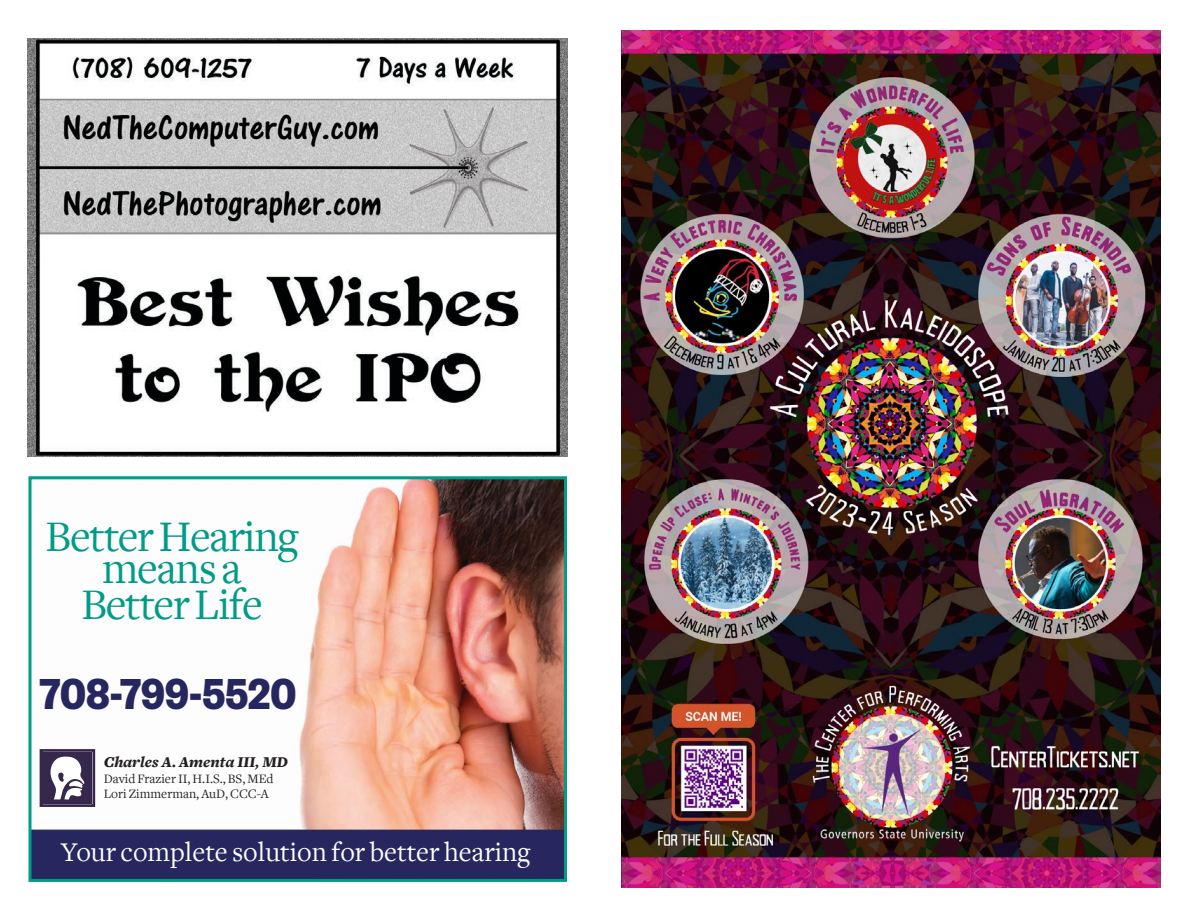
<style>
.page{position:relative;width:1188px;height:918px;background:#fff}
.page>*{position:absolute;margin:0;border:0;box-sizing:border-box;transform-origin:0 0}
.t1{font:700 47.7px "Founders Grotesk Cond";color:#26275e}
.t2{font:45.3px/36.3px "Freight Text";letter-spacing:-.03em;color:#009c87;text-align:center}
.t3{font:28.05px "Freight Text";color:#fff}
.t4{font:italic 900 15.6px "Freight Text";color:#231f20}
.t5{font:13.35px/15.8px "Freight Text";color:#231f20}
</style>
<div class="page">
<img style="left:621px;top:31px;width:540px;height:856px">
<img style="left:32px;top:480px;width:531px;height:398px">
<div style="left:28px;top:476px;width:539px;height:406px;border:3px solid #009c87"></div>
<div style="left:43px;top:752px;width:49px;height:52px;background:#36274d"></div>
<div style="left:40px;top:749px;width:55px;height:58px;border:3px solid #36274d"></div>
<svg style="left:51px;top:757px;width:34px;height:42px"></svg>
<img style="left:28px;top:38px;width:540px;height:419px">
<h2 class="t2" style="left:45px;top:519px;width:255px">Better Hearing</h2>
<h2 class="t2" style="left:81px;top:551px;width:183px">means a<br>Better Life</h2>
<h1 class="t1" style="left:40px;top:664px;width:258px">708-799-5520</h1>
<p class="t4" style="left:104px;top:753px;width:186px">Charles A. Amenta III, MD</p>
<p class="t5" style="left:104px;top:771px;width:171px">David Frazier II, H.I.S., BS, MEd<br>Lori Zimmerman, AuD, CCC-A</p>
<h3 class="t3" style="left:61px;top:837px;width:471px">Your complete solution for better hearing</h3>
</div>
